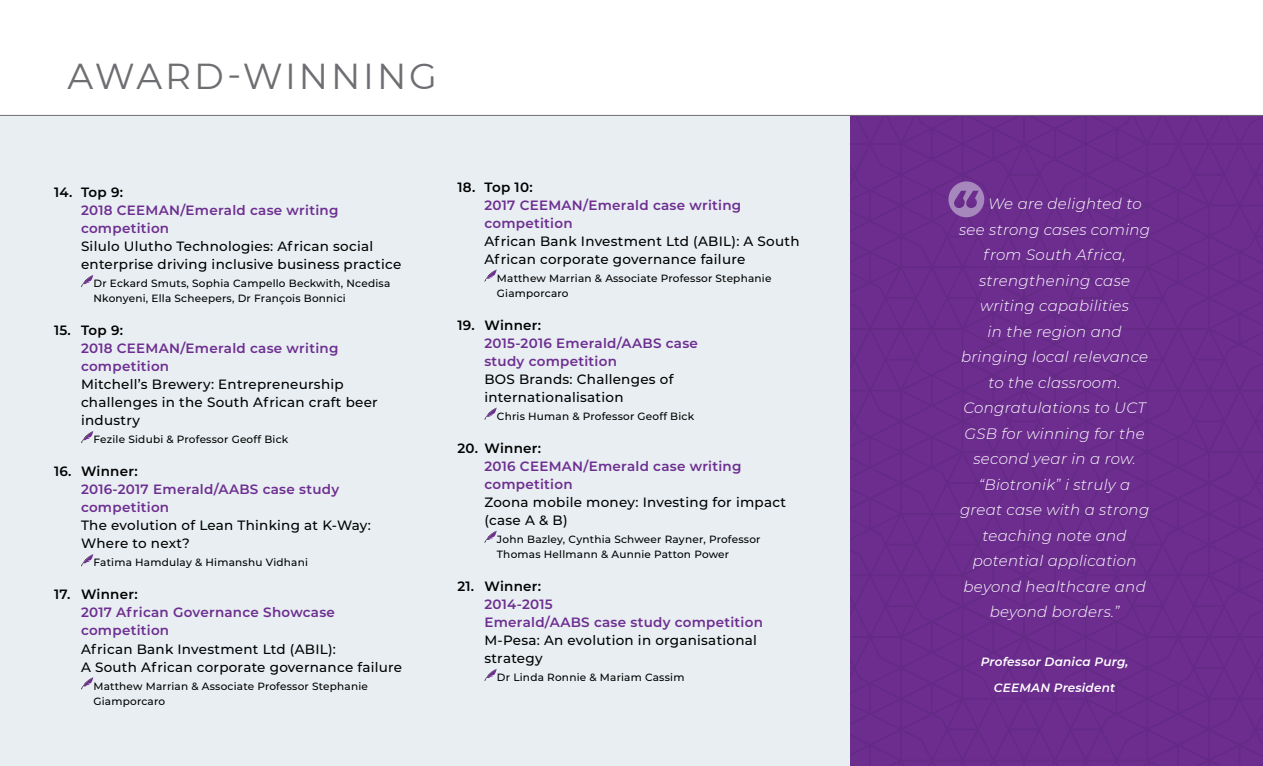
<style>
.page{position:relative;width:1263px;height:766px;background:#fff}
.page>*{position:absolute;margin:0;border:0;box-sizing:border-box;transform-origin:0 0}
.t1{font:36px "Montserrat";letter-spacing:.08em;color:#6d6e71}
.t2{font:italic 300 15px "Montserrat";letter-spacing:.02em;color:#fff}
.t3{font:500 13.5px/18px "Montserrat";letter-spacing:.02em;color:#000}
.t4{font:600 13.5px/18px "Montserrat";letter-spacing:.02em;color:#6d2e90}
.t5{font:600 13.5px "Montserrat";letter-spacing:.02em;color:#000}
.t6{font:italic 600 12px/25.5px "Montserrat";letter-spacing:.02em;color:#fff;text-align:center}
.t7{font:500 10.5px/15px "Montserrat";letter-spacing:.02em;color:#000}
</style>
<div class="page">
<div style="left:0;top:115px;width:1263px;height:650px;background:#e8eef2"></div>
<svg style="left:850px;top:116px;width:413px;height:649px;background:#6a2c8d"></svg>
<hr style="left:0;top:115px;width:1263px;height:1px;background:#6d6e71">
<svg style="left:948px;top:181px;width:36px;height:36px"></svg>
<svg style="left:81px;top:275px;width:12px;height:12px"></svg>
<svg style="left:81px;top:431px;width:12px;height:12px"></svg>
<svg style="left:81px;top:554px;width:12px;height:12px"></svg>
<svg style="left:81px;top:677px;width:12px;height:12px"></svg>
<svg style="left:484px;top:269px;width:13px;height:13px"></svg>
<svg style="left:484px;top:407px;width:13px;height:13px"></svg>
<svg style="left:484px;top:530px;width:13px;height:13px"></svg>
<svg style="left:484px;top:669px;width:13px;height:12px"></svg>
<h1 class="t1" style="left:68px;top:51px;width:371px">AWARD-WINNING</h1>
<p class="t5" style="left:54px;top:183px;width:71px">14. Top 9:</p>
<p class="t4" style="left:81px;top:201px;width:259px">2018 CEEMAN/Emerald case writing competition</p>
<p class="t3" style="left:81px;top:237px;width:322px">Silulo Ulutho Technologies: African social enterprise driving inclusive business practice</p>
<p class="t7" style="left:94px;top:275px;width:298px">Dr Eckard Smuts, Sophia Campello Beckwith, Ncedisa<br>Nkonyeni, Ella Scheepers, Dr François Bonnici</p>
<p class="t5" style="left:54px;top:321px;width:71px">15. Top 9:</p>
<p class="t4" style="left:81px;top:339px;width:259px">2018 CEEMAN/Emerald case writing competition</p>
<p class="t3" style="left:81px;top:375px;width:298px">Mitchell’s Brewery: Entrepreneurship challenges in the South African craft beer industry</p>
<p class="t7" style="left:94px;top:431px;width:196px">Fezile Sidubi &amp; Professor Geoff Bick</p>
<p class="t5" style="left:54px;top:462px;width:85px">16. Winner:</p>
<p class="t4" style="left:81px;top:480px;width:260px">2016-2017 Emerald/AABS case study competition</p>
<p class="t3" style="left:81px;top:516px;width:291px">The evolution of Lean Thinking at K-Way:<br>Where to next?</p>
<p class="t7" style="left:94px;top:554px;width:216px">Fatima Hamdulay &amp; Himanshu Vidhani</p>
<p class="t5" style="left:54px;top:585px;width:85px">17. Winner:</p>
<p class="t4" style="left:81px;top:603px;width:256px">2017 African Governance Showcase competition</p>
<p class="t3" style="left:81px;top:639px;width:323px">African Bank Investment Ltd (ABIL):<br>A South African corporate governance failure</p>
<p class="t7" style="left:94px;top:677px;width:276px">Matthew Marrian &amp; Associate Professor Stephanie<br>Giamporcaro</p>
<p class="t5" style="left:457px;top:177px;width:77px">18. Top 10:</p>
<p class="t4" style="left:484px;top:195px;width:258px">2017 CEEMAN/Emerald case writing competition</p>
<p class="t3" style="left:484px;top:231px;width:317px">African Bank Investment Ltd (ABIL): A South<br>African corporate governance failure</p>
<p class="t7" style="left:497px;top:270px;width:276px">Matthew Marrian &amp; Associate Professor Stephanie<br>Giamporcaro</p>
<p class="t5" style="left:457px;top:315px;width:85px">19. Winner:</p>
<p class="t4" style="left:484px;top:333px;width:215px">2015-2016 Emerald/AABS case study competition</p>
<p class="t3" style="left:484px;top:369px;width:191px">BOS Brands: Challenges of internationalisation</p>
<p class="t7" style="left:497px;top:408px;width:199px">Chris Human &amp; Professor Geoff Bick</p>
<p class="t5" style="left:457px;top:438px;width:85px">20. Winner:</p>
<p class="t4" style="left:484px;top:456px;width:259px">2016 CEEMAN/Emerald case writing competition</p>
<p class="t3" style="left:484px;top:492px;width:303px">Zoona mobile money: Investing for impact (case A &amp; B)</p>
<p class="t7" style="left:497px;top:531px;width:265px">John Bazley, Cynthia Schweer Rayner, Professor<br>Thomas Hellmann &amp; Aunnie Patton Power</p>
<p class="t5" style="left:457px;top:576px;width:85px">21. Winner:</p>
<p class="t4" style="left:484px;top:594px;width:280px">2014-2015<br>Emerald/AABS case study competition</p>
<p class="t3" style="left:484px;top:630px;width:274px">M-Pesa: An evolution in organisational strategy</p>
<p class="t7" style="left:497px;top:669px;width:189px">Dr Linda Ronnie &amp; Mariam Cassim</p>
<p class="t2" style="left:988px;top:193px;width:155px">We are delighted to</p>
<p class="t2" style="left:959px;top:219px;width:193px">see strong cases coming</p>
<p class="t2" style="left:983px;top:244px;width:144px">from South Africa,</p>
<p class="t2" style="left:979px;top:270px;width:152px">strengthening case</p>
<p class="t2" style="left:980px;top:295px;width:150px">writing capabilities</p>
<p class="t2" style="left:988px;top:321px;width:135px">in the region and</p>
<p class="t2" style="left:961px;top:346px;width:188px">bringing local relevance</p>
<p class="t2" style="left:988px;top:372px;width:134px">to the classroom.</p>
<p class="t2" style="left:963px;top:397px;width:184px">Congratulations to UCT</p>
<p class="t2" style="left:964px;top:423px;width:182px">GSB for winning for the</p>
<p class="t2" style="left:973px;top:448px;width:164px">second year in a row.</p>
<p class="t2" style="left:979px;top:474px;width:153px">“Biotronik” i struly a</p>
<p class="t2" style="left:960px;top:499px;width:191px">great case with a strong</p>
<p class="t2" style="left:982px;top:525px;width:146px">teaching note and</p>
<p class="t2" style="left:973px;top:550px;width:165px">potential application</p>
<p class="t2" style="left:963px;top:576px;width:184px">beyond healthcare and</p>
<p class="t2" style="left:990px;top:601px;width:131px">beyond borders.”</p>
<p class="t6" style="left:981px;top:648px;width:149px">Professor Danica Purg,<br>CEEMAN President</p>
</div>
